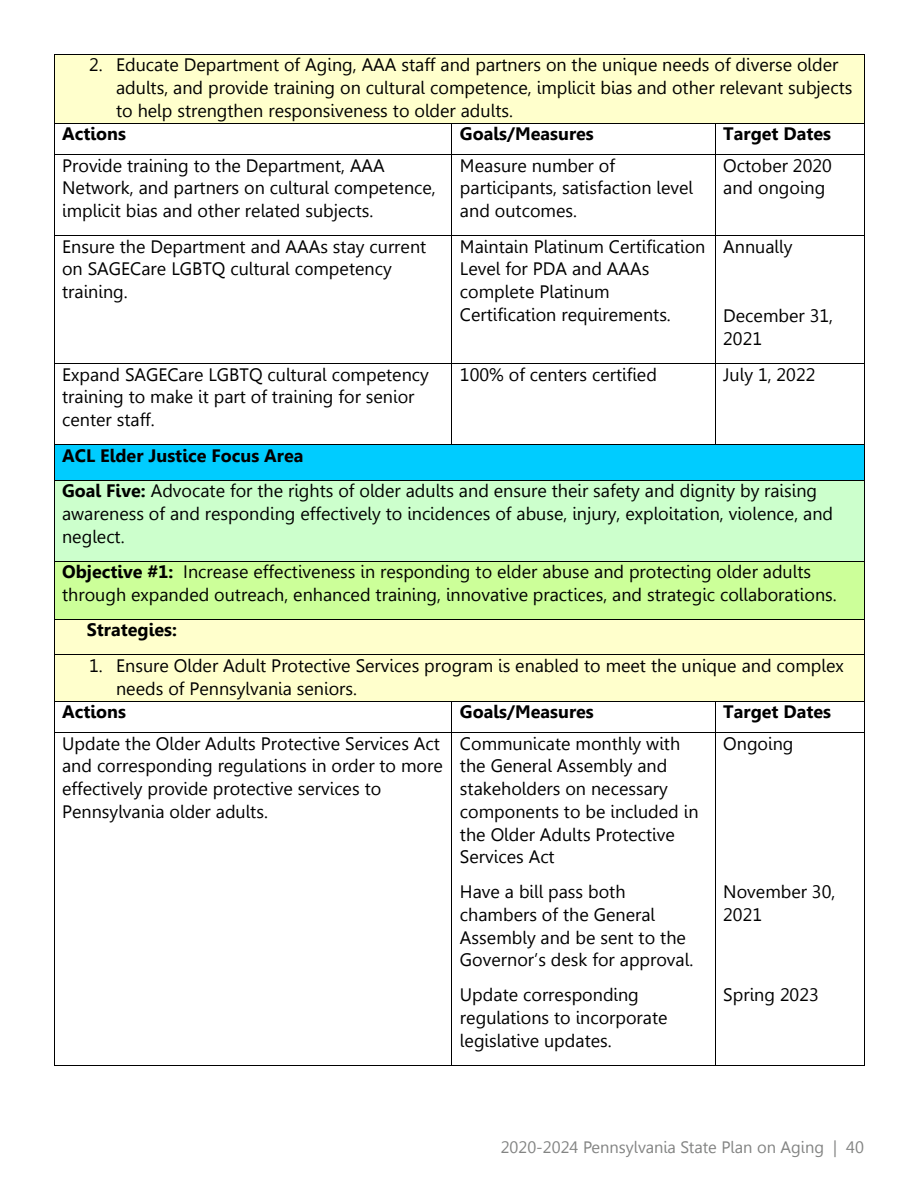
<style>
.page{position:relative;width:918px;height:1188px;background:#fff}
.page>*{position:absolute;margin:0;border:0;box-sizing:border-box;transform-origin:0 0}
.t1{font:18px/22.8px "Gisha";color:#000}
.t2{font:700 18px "Gisha";color:#000}
.t3{font:16.5px "Gisha";color:#838483}
.s1{font-weight:700}
</style>
<div class="page">
<div style="left:62px;top:55px;width:794px;height:22px;background:#ffc"></div>
<div style="left:62px;top:77px;width:794px;height:23px;background:#ffc"></div>
<div style="left:62px;top:100px;width:794px;height:23px;background:#ffc"></div>
<hr style="left:54px;top:54px;width:810px;height:1px;background:#000">
<hr style="left:54px;top:55px;width:1px;height:68px;background:#000">
<hr style="left:864px;top:55px;width:1px;height:68px;background:#000">
<hr style="left:54px;top:123px;width:398px;height:1px;background:#000">
<hr style="left:452px;top:123px;width:263px;height:1px;background:#000">
<hr style="left:716px;top:123px;width:148px;height:1px;background:#000">
<hr style="left:54px;top:124px;width:1px;height:30px;background:#000">
<hr style="left:452px;top:124px;width:1px;height:30px;background:#000">
<hr style="left:715px;top:124px;width:1px;height:30px;background:#000">
<hr style="left:864px;top:124px;width:1px;height:30px;background:#000">
<hr style="left:54px;top:154px;width:398px;height:1px;background:#000">
<hr style="left:452px;top:154px;width:263px;height:1px;background:#000">
<hr style="left:716px;top:154px;width:148px;height:1px;background:#000">
<hr style="left:54px;top:155px;width:1px;height:80px;background:#000">
<hr style="left:452px;top:155px;width:1px;height:80px;background:#000">
<hr style="left:715px;top:155px;width:1px;height:80px;background:#000">
<hr style="left:864px;top:155px;width:1px;height:80px;background:#000">
<hr style="left:54px;top:235px;width:398px;height:1px;background:#000">
<hr style="left:452px;top:235px;width:263px;height:1px;background:#000">
<hr style="left:716px;top:235px;width:148px;height:1px;background:#000">
<hr style="left:54px;top:236px;width:1px;height:127px;background:#000">
<hr style="left:452px;top:236px;width:1px;height:127px;background:#000">
<hr style="left:715px;top:236px;width:1px;height:127px;background:#000">
<hr style="left:864px;top:236px;width:1px;height:127px;background:#000">
<hr style="left:54px;top:363px;width:398px;height:1px;background:#000">
<hr style="left:452px;top:363px;width:263px;height:1px;background:#000">
<hr style="left:716px;top:363px;width:148px;height:1px;background:#000">
<hr style="left:54px;top:364px;width:1px;height:80px;background:#000">
<hr style="left:452px;top:364px;width:1px;height:80px;background:#000">
<hr style="left:715px;top:364px;width:1px;height:80px;background:#000">
<hr style="left:864px;top:364px;width:1px;height:80px;background:#000">
<div style="left:62px;top:445px;width:794px;height:35px;background:#0cf"></div>
<hr style="left:54px;top:444px;width:398px;height:1px;background:#000">
<hr style="left:452px;top:444px;width:263px;height:1px;background:#000">
<hr style="left:716px;top:444px;width:148px;height:1px;background:#000">
<hr style="left:54px;top:445px;width:1px;height:35px;background:#000">
<hr style="left:864px;top:445px;width:1px;height:35px;background:#000">
<div style="left:62px;top:481px;width:794px;height:22px;background:#cfc"></div>
<div style="left:62px;top:503px;width:794px;height:23px;background:#cfc"></div>
<div style="left:62px;top:526px;width:794px;height:35px;background:#cfc"></div>
<hr style="left:54px;top:480px;width:810px;height:1px;background:#000">
<hr style="left:54px;top:480px;width:1px;height:81px;background:#000">
<hr style="left:864px;top:480px;width:1px;height:81px;background:#000">
<div style="left:62px;top:562px;width:794px;height:22px;background:#cf9"></div>
<div style="left:62px;top:584px;width:794px;height:35px;background:#cf9"></div>
<hr style="left:54px;top:561px;width:810px;height:1px;background:#000">
<hr style="left:54px;top:562px;width:1px;height:57px;background:#000">
<hr style="left:864px;top:562px;width:1px;height:57px;background:#000">
<div style="left:62px;top:620px;width:794px;height:35px;background:#ffc"></div>
<hr style="left:54px;top:619px;width:810px;height:1px;background:#000">
<hr style="left:54px;top:620px;width:1px;height:35px;background:#000">
<hr style="left:864px;top:620px;width:1px;height:35px;background:#000">
<div style="left:62px;top:655px;width:794px;height:23px;background:#ffc"></div>
<div style="left:62px;top:678px;width:794px;height:23px;background:#ffc"></div>
<hr style="left:54px;top:655px;width:810px;height:1px;background:#000">
<hr style="left:54px;top:655px;width:1px;height:46px;background:#000">
<hr style="left:864px;top:655px;width:1px;height:46px;background:#000">
<hr style="left:54px;top:701px;width:398px;height:1px;background:#000">
<hr style="left:452px;top:701px;width:263px;height:1px;background:#000">
<hr style="left:716px;top:701px;width:148px;height:1px;background:#000">
<hr style="left:54px;top:702px;width:1px;height:30px;background:#000">
<hr style="left:452px;top:702px;width:1px;height:30px;background:#000">
<hr style="left:715px;top:702px;width:1px;height:30px;background:#000">
<hr style="left:864px;top:702px;width:1px;height:30px;background:#000">
<hr style="left:54px;top:732px;width:398px;height:1px;background:#000">
<hr style="left:452px;top:732px;width:263px;height:1px;background:#000">
<hr style="left:716px;top:732px;width:148px;height:1px;background:#000">
<hr style="left:54px;top:733px;width:1px;height:332px;background:#000">
<hr style="left:54px;top:1065px;width:398px;height:1px;background:#000">
<hr style="left:452px;top:733px;width:1px;height:332px;background:#000">
<hr style="left:452px;top:1065px;width:263px;height:1px;background:#000">
<hr style="left:715px;top:733px;width:1px;height:332px;background:#000">
<hr style="left:716px;top:1065px;width:148px;height:1px;background:#000">
<hr style="left:864px;top:733px;width:1px;height:332px;background:#000">
<p class="t1" style="left:89px;top:54px;width:751px">2. Educate Department of Aging, AAA staff and partners on the unique needs of diverse older</p>
<p class="t1" style="left:116px;top:77px;width:738px">adults, and provide training on cultural competence, implicit bias and other relevant subjects</p>
<p class="t1" style="left:116px;top:99px;width:398px">to help strengthen responsiveness to older adults.</p>
<p class="t2" style="left:62px;top:124px;width:65px">Actions</p>
<p class="t2" style="left:460px;top:124px;width:135px">Goals/Measures</p>
<p class="t2" style="left:723px;top:124px;width:109px">Target Dates</p>
<p class="t1" style="left:62px;top:154px;width:375px">Provide training to the Department, AAA<br>Network, and partners on cultural competence, implicit bias and other related subjects.</p>
<p class="t1" style="left:460px;top:154px;width:235px">Measure number of participants, satisfaction level and outcomes.</p>
<p class="t1" style="left:723px;top:154px;width:110px">October 2020 and ongoing</p>
<p class="t1" style="left:62px;top:235px;width:366px">Ensure the Department and AAAs stay current on SAGECare LGBTQ cultural competency training.</p>
<p class="t1" style="left:460px;top:235px;width:247px">Maintain Platinum Certification<br>Level for PDA and AAAs complete Platinum<br>Certification requirements.</p>
<p class="t1" style="left:723px;top:235px;width:71px">Annually</p>
<p class="t1" style="left:723px;top:305px;width:111px">December 31,<br>2021</p>
<p class="t1" style="left:62px;top:363px;width:368px">Expand SAGECare LGBTQ cultural competency training to make it part of training for senior center staff.</p>
<p class="t1" style="left:460px;top:363px;width:198px">100% of centers certified</p>
<p class="t1" style="left:723px;top:363px;width:94px">July 1, 2022</p>
<p class="t1" style="left:62px;top:438px;width:757px;line-height:35.5px"><span class="s1">ACL Elder Justice Focus Area<br>Goal Five:</span> Advocate for the rights of older adults and ensure their safety and dignity by raising</p>
<p class="t1" style="left:62px;top:502px;width:773px">awareness of and responding effectively to incidences of abuse, injury, exploitation, violence, and neglect.</p>
<p class="t1" style="left:62px;top:561px;width:776px"><span class="s1">Objective #1:</span> Increase effectiveness in responding to elder abuse and protecting older adults through expanded outreach, enhanced training, innovative practices, and strategic collaborations.</p>
<p class="t2" style="left:87px;top:620px;width:92px">Strategies:</p>
<p class="t1" style="left:89px;top:654px;width:756px">1. Ensure Older Adult Protective Services program is enabled to meet the unique and complex</p>
<p class="t1" style="left:116px;top:677px;width:242px">needs of Pennsylvania seniors.</p>
<p class="t2" style="left:62px;top:702px;width:65px">Actions</p>
<p class="t2" style="left:460px;top:702px;width:135px">Goals/Measures</p>
<p class="t2" style="left:723px;top:702px;width:109px">Target Dates</p>
<p class="t1" style="left:62px;top:732px;width:382px">Update the Older Adults Protective Services Act and corresponding regulations in order to more effectively provide protective services to Pennsylvania older adults.</p>
<p class="t1" style="left:460px;top:732px;width:240px">Communicate monthly with the General Assembly and stakeholders on necessary components to be included in the Older Adults Protective<br>Services Act</p>
<p class="t1" style="left:460px;top:880px;width:235px">Have a bill pass both chambers of the General<br>Assembly and be sent to the<br>Governor’s desk for approval.</p>
<p class="t1" style="left:460px;top:984px;width:209px">Update corresponding regulations to incorporate legislative updates.</p>
<p class="t1" style="left:723px;top:732px;width:72px">Ongoing</p>
<p class="t1" style="left:723px;top:880px;width:114px">November 30,<br>2021</p>
<p class="t1" style="left:723px;top:984px;width:97px">Spring 2023</p>
<p class="t3" style="left:501px;top:1138px;width:365px">2020-2024 Pennsylvania State Plan on Aging | 40</p>
</div>
